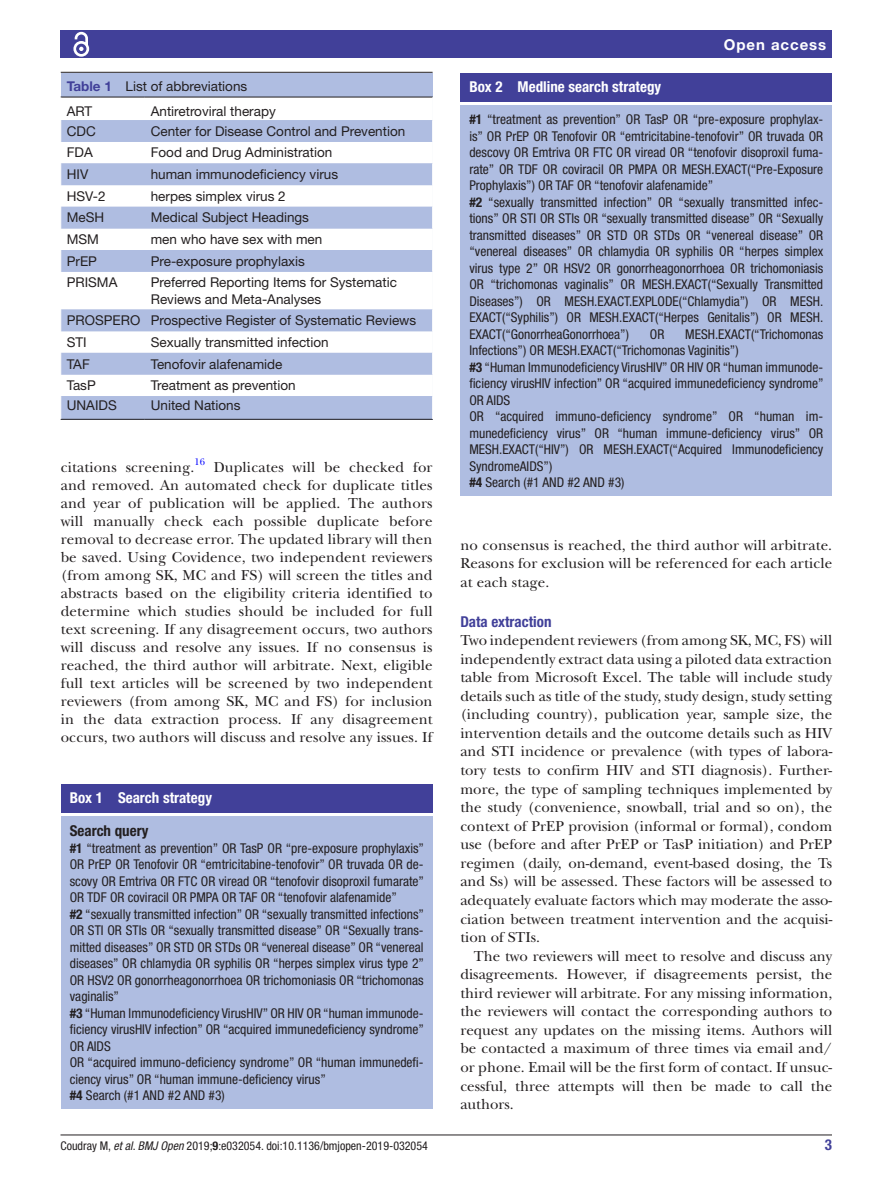
<style>
.page{position:relative;width:893px;height:1191px;background:#fff}
.page>*{position:absolute;margin:0;border:0;box-sizing:border-box;transform-origin:0 0}
.t1{font:15px/18.6px "New Baskerville";letter-spacing:.01em;color:#231f20;text-align:justify}
.t2{font:700 condensed 15px "Helvetica Neue LT Std";color:#fff}
.t3{font:700 condensed 15px "Helvetica Neue LT Std";color:#414099}
.t4{font:700 condensed 15px "Helvetica Neue LT Std";color:#231f20}
.t5{font:700 15px "Helvetica Neue LT Std";letter-spacing:.065em;color:#fff}
.t6{font:condensed 13.5px/16.5px "Helvetica Neue LT Std";color:#231f20}
.t7{font:13.5px/25px "Helvetica Neue LT Std";color:#231f20}
.t8{font:condensed 12px "Helvetica Neue LT Std";color:#231f20}
.t9{font:9.9px "New Baskerville";color:#00f}
.s1{font-weight:700;color:#414099}
.s2{font-weight:700}
.s3{font-style:italic}
</style>
<div class="page">
<hr style="left:61px;top:1134px;width:771px;height:1px;background:#231f20">
<div style="left:61px;top:31px;width:771px;height:27px;background:#414099"></div>
<svg style="left:73px;top:31px;width:17px;height:26px"></svg>
<div style="left:61px;top:73px;width:372px;height:347px;background:#afbde1"></div>
<hr style="left:61px;top:72px;width:372px;height:1px;background:#231f20">
<div style="left:61px;top:98px;width:371px;height:22px;background:#fff"></div>
<svg style="left:61px;top:120px;width:371px;height:299px"></svg>
<hr style="left:61px;top:97px;width:84px;height:1px;background:#231f20">
<hr style="left:145px;top:97px;width:288px;height:1px;background:#231f20">
<hr style="left:61px;top:419px;width:84px;height:1px;background:#231f20">
<hr style="left:145px;top:419px;width:288px;height:1px;background:#231f20">
<svg style="left:432px;top:97px;width:1px;height:175px"></svg>
<hr style="left:432px;top:272px;width:1px;height:37px;background:#fff">
<svg style="left:432px;top:309px;width:1px;height:110px"></svg>
<div style="left:61px;top:783px;width:372px;height:29px;background:#414099"></div>
<div style="left:61px;top:816px;width:372px;height:293px;background:#afbde1"></div>
<div style="left:460px;top:73px;width:372px;height:28px;background:#414099"></div>
<div style="left:460px;top:106px;width:372px;height:390px;background:#afbde1"></div>
<p class="t7" style="left:67px;top:73px;width:182px"><span class="s1">Table 1</span> List of abbreviations<br>ART</p>
<p class="t7" style="left:151px;top:98px;width:127px">Antiretroviral therapy</p>
<p class="t7" style="left:67px;top:118px;width:30px">CDC</p>
<p class="t7" style="left:151px;top:118px;width:256px">Center for Disease Control and Prevention</p>
<p class="t7" style="left:67px;top:140px;width:28px">FDA</p>
<p class="t7" style="left:151px;top:140px;width:183px">Food and Drug Administration</p>
<p class="t7" style="left:67px;top:162px;width:23px">HIV</p>
<p class="t7" style="left:151px;top:162px;width:189px">human immunodeficiency virus</p>
<p class="t7" style="left:67px;top:183px;width:40px">HSV-2</p>
<p class="t7" style="left:151px;top:183px;width:137px">herpes simplex virus 2</p>
<p class="t7" style="left:67px;top:205px;width:39px">MeSH</p>
<p class="t7" style="left:151px;top:205px;width:160px">Medical Subject Headings</p>
<p class="t7" style="left:67px;top:226px;width:34px">MSM</p>
<p class="t7" style="left:151px;top:226px;width:173px">men who have sex with men</p>
<p class="t7" style="left:67px;top:248px;width:32px">PrEP</p>
<p class="t7" style="left:151px;top:248px;width:156px">Pre-exposure prophylaxis</p>
<p class="t7" style="left:67px;top:270px;width:52px">PRISMA</p>
<p class="t7" style="left:151px;top:274px;width:248px;line-height:16.2px">Preferred Reporting Items for Systematic<br>Reviews and Meta-Analyses</p>
<p class="t7" style="left:67px;top:309px;width:351px;line-height:21.6px">PROSPERO Prospective Register of Systematic Reviews<br>STI</p>
<p class="t7" style="left:151px;top:329px;width:180px">Sexually transmitted infection</p>
<p class="t7" style="left:67px;top:351px;width:25px">TAF</p>
<p class="t7" style="left:151px;top:351px;width:133px">Tenofovir alafenamide</p>
<p class="t7" style="left:67px;top:373px;width:30px">TasP</p>
<p class="t7" style="left:151px;top:373px;width:147px">Treatment as prevention</p>
<p class="t7" style="left:67px;top:393px;width:51px">UNAIDS</p>
<p class="t7" style="left:151px;top:393px;width:91px">United Nations</p>
<p class="t9" style="left:194px;top:456px;width:12px">16</p>
<p class="t1" style="left:61px;top:458px;width:373px;line-height:18px;text-indent:153px">Duplicates will be checked for and removed. An automated check for duplicate titles and year of publication will be applied. The authors will manually check each possible duplicate before removal to decrease error. The updated library will then be saved. Using Covidence, two independent reviewers (from among SK, MC and FS) will screen the titles and abstracts based on the eligibility criteria identified to determine which studies should be included for full text screening. If any disagreement occurs, two authors will discuss and resolve any issues. If no consensus is reached, the third author will arbitrate. Next, eligible full text articles will be screened by two independent reviewers (from among SK, MC and FS) for inclusion in the data extraction process. If any disagreement occurs, two authors will discuss and resolve any issues. If</p>
<p class="t1" style="left:61px;top:458px;width:135px">citations screening.</p>
<p class="t2" style="left:70px;top:789px;width:144px">Box 1 Search strategy</p>
<p class="t4" style="left:70px;top:822px;width:80px">Search query</p>
<p class="t6" style="left:70px;top:839px;width:356px"><span class="s2">#1</span> “treatment as prevention” OR TasP OR “pre-exposure prophylaxis” OR PrEP OR Tenofovir OR “emtricitabine-tenofovir” OR truvada OR de&shy;scovy OR Emtriva OR FTC OR viread OR “tenofovir disoproxil fumarate” OR TDF OR coviracil OR PMPA OR TAF OR “tenofovir alafenamide”<br><span class="s2">#2</span> “sexually transmitted infection” OR “sexually transmitted infections” OR STI OR STIs OR “sexually transmitted disease” OR “Sexually trans&shy;mitted diseases” OR STD OR STDs OR “venereal disease” OR “venereal diseases” OR chlamydia OR syphilis OR “herpes simplex virus type 2” OR HSV2 OR gonorrheagonorrhoea OR trichomoniasis OR “trichomonas vaginalis”<br><span class="s2">#3</span> “Human Immunodeficiency VirusHIV” OR HIV OR “human immunode&shy;ficiency virusHIV infection” OR “acquired immunedeficiency syndrome” OR AIDS<br>OR “acquired immuno‐deficiency syndrome” OR “human immunedefi&shy;ciency virus” OR “human immune‐deficiency virus”<br><span class="s2">#4</span> Search (#1 AND #2 AND #3)</p>
<p class="t5" style="left:724px;top:35px;width:104px">Open access</p>
<p class="t2" style="left:469px;top:78px;width:193px">Box 2 Medline search strategy</p>
<p class="t6" style="left:469px;top:111px;width:355px"><span class="s2">#1</span> “treatment as prevention” OR TasP OR “pre-exposure prophylax&shy;is” OR PrEP OR Tenofovir OR “emtricitabine-tenofovir” OR truvada OR descovy OR Emtriva OR FTC OR viread OR “tenofovir disoproxil fuma&shy;rate” OR TDF OR coviracil OR PMPA OR MESH.EXACT(“Pre-Exposure Prophylaxis”) OR TAF OR “tenofovir alafenamide”<br><span class="s2">#2</span> “sexually transmitted infection” OR “sexually transmitted infec&shy;tions” OR STI OR STIs OR “sexually transmitted disease” OR “Sexually transmitted diseases” OR STD OR STDs OR “venereal disease” OR “venereal diseases” OR chlamydia OR syphilis OR “herpes simplex virus type 2” OR HSV2 OR gonorrheagonorrhoea OR trichomoniasis OR “trichomonas vaginalis” OR MESH.EXACT(“Sexually Transmitted Diseases”) OR MESH.EXACT.EXPLODE(“Chlamydia”) OR MESH.<br>EXACT(“Syphilis”) OR MESH.EXACT(“Herpes Genitalis”) OR MESH.<br>EXACT(“GonorrheaGonorrhoea”)</p>
<p class="t6" style="left:469px;top:326px;width:356px;text-indent:216px">MESH.EXACT(“Trichomonas Infections”) OR MESH.EXACT(“Trichomonas Vaginitis”)<br><span class="s2">#3</span> “Human Immunodeficiency VirusHIV” OR HIV OR “human immunode&shy;ficiency virusHIV infection” OR “acquired immunedeficiency syndrome” OR AIDS<br>OR “acquired immuno‐deficiency syndrome” OR “human im&shy;munedeficiency virus” OR “human immune‐deficiency virus” OR MESH.EXACT(“HIV”) OR MESH.EXACT(“Acquired Immunodeficiency SyndromeAIDS”)<br><span class="s2">#4</span> Search (#1 AND #2 AND #3)</p>
<p class="t6" style="left:650px;top:326px;width:16px">OR</p>
<p class="t1" style="left:460px;top:536px;width:373px">no consensus is reached, the third author will arbitrate.<br>Reasons for exclusion will be referenced for each article at each stage.</p>
<p class="t3" style="left:460px;top:612px;width:93px">Data extraction</p>
<p class="t1" style="left:460px;top:631px;width:373px">Two independent reviewers (from among SK, MC, FS) will independently extract data using a piloted data extraction table from Microsoft Excel. The table will include study details such as title of the study, study design, study setting (including country), publication year, sample size, the intervention details and the outcome details such as HIV and STI incidence or prevalence (with types of labora&shy;tory tests to confirm HIV and STI diagnosis). Further&shy;more, the type of sampling techniques implemented by the study (convenience, snowball, trial and so on), the context of PrEP provision (informal or formal), condom use (before and after PrEP or TasP initiation) and PrEP regimen (daily, on-demand, event-based dosing, the Ts and Ss) will be assessed. These factors will be assessed to adequately evaluate factors which may moderate the asso&shy;ciation between treatment intervention and the acquisi&shy;tion of STIs.</p>
<p class="t1" style="left:460px;top:946px;width:373px;text-indent:13px">The two reviewers will meet to resolve and discuss any disagreements. However, if disagreements persist, the third reviewer will arbitrate. For any missing information, the reviewers will contact the corresponding authors to request any updates on the missing items. Authors will be contacted a maximum of three times via email and/ or phone. Email will be the first form of contact. If unsuc&shy;cessful, three attempts will then be made to call the authors.</p>
<p class="t8" style="left:61px;top:1138px;width:369px">Coudray M, <span class="s3">et al</span>. <span class="s3">BMJ Open</span> 2019;<span class="s2">9</span>:e032054. doi:10.1136/bmjopen-2019-032054</p>
<p class="t3" style="left:825px;top:1135px;width:9px">3</p>
</div>
